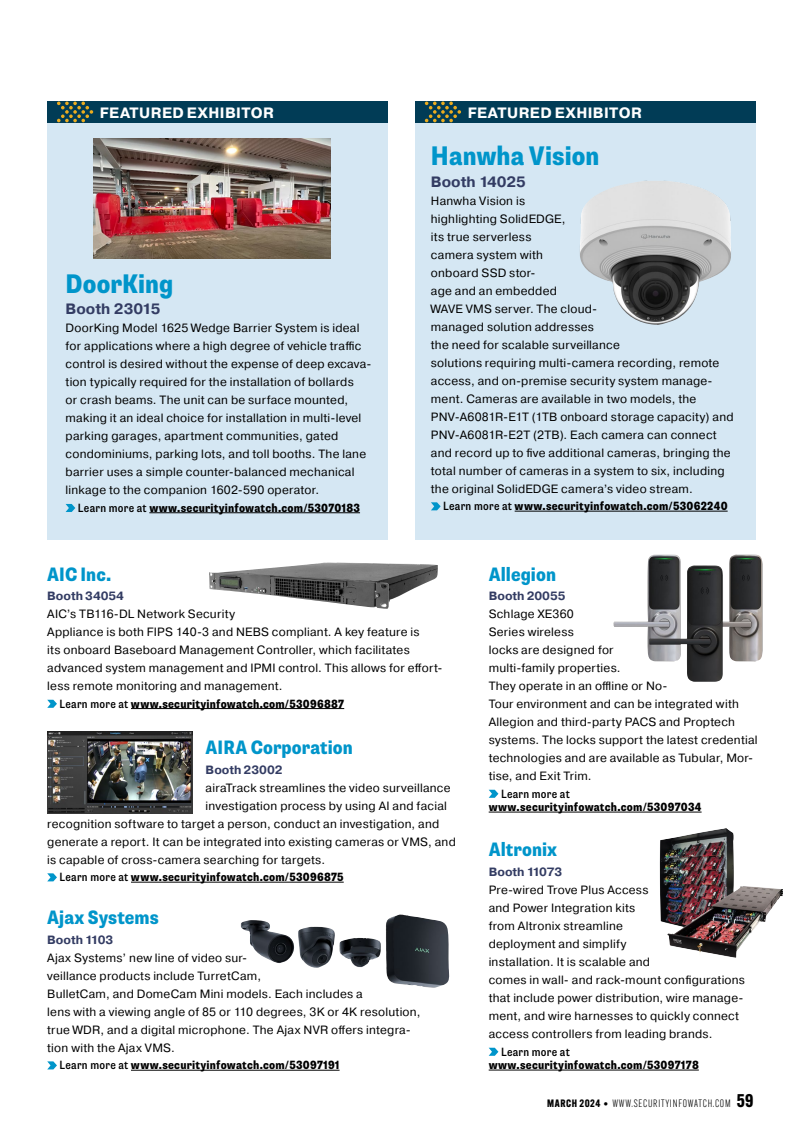
<style>
.page{position:relative;width:810px;height:1134px;background:#fff}
.page>*{position:absolute;margin:0;border:0;box-sizing:border-box;transform-origin:0 0}
.t1{font:800 condensed 27px "Supria Sans";color:#0095ca}
.t2{font:800 condensed 19.5px "Supria Sans";letter-spacing:.005em;color:#0095ca}
.t3{font:700 15px "Pragmatica";letter-spacing:.025em;color:#fff}
.t4{font:700 15px "Pragmatica";color:#333c63}
.t5{font:12px/18px "Pragmatica";letter-spacing:.02em;color:#000}
.t6{font:800 condensed 12px "Supria Sans";letter-spacing:.02em;color:#000}
.t7{font:700 12px "Pragmatica";color:#333c63}
.t8{font:500 condensed 12px "Supria Sans";letter-spacing:.02em;color:#000}
.t9{font:300 10.5px "Alternate Gothic ATF";letter-spacing:.07em;color:#000}
.s1{font-weight:500}
.s2{font-weight:700}
.s3{font-weight:700;font-size:18px}
</style>
<div class="page">
<div style="left:47px;top:101px;width:341px;height:439px;background:#d5e7f3"></div>
<div style="left:47px;top:101px;width:341px;height:22px;background:#013c56"></div>
<svg style="left:57px;top:102px;width:36px;height:20px"></svg>
<div style="left:415px;top:101px;width:341px;height:439px;background:#d5e7f3"></div>
<div style="left:415px;top:101px;width:341px;height:22px;background:#013c56"></div>
<svg style="left:425px;top:102px;width:36px;height:20px"></svg>
<hr style="left:149px;top:513px;width:211px;height:1px;background:#000">
<svg style="left:66px;top:504px;width:9px;height:8px"></svg>
<img style="left:93px;top:139px;width:238px;height:120px">
<hr style="left:515px;top:511px;width:213px;height:1px;background:#000">
<svg style="left:431px;top:502px;width:10px;height:8px"></svg>
<img style="left:580px;top:181px;width:151px;height:144px">
<hr style="left:131px;top:882px;width:213px;height:1px;background:#000">
<svg style="left:47px;top:873px;width:10px;height:8px"></svg>
<img style="left:47px;top:732px;width:145px;height:81px">
<hr style="left:131px;top:708px;width:213px;height:1px;background:#000">
<svg style="left:47px;top:700px;width:10px;height:8px"></svg>
<img style="left:209px;top:563px;width:229px;height:46px">
<hr style="left:131px;top:1070px;width:209px;height:1px;background:#000">
<svg style="left:47px;top:1061px;width:10px;height:8px"></svg>
<img style="left:240px;top:915px;width:210px;height:73px">
<hr style="left:489px;top:812px;width:213px;height:1px;background:#000">
<svg style="left:489px;top:790px;width:9px;height:8px"></svg>
<img style="left:613px;top:554px;width:150px;height:128px">
<hr style="left:489px;top:1070px;width:210px;height:1px;background:#000">
<svg style="left:489px;top:1048px;width:9px;height:8px"></svg>
<img style="left:659px;top:828px;width:124px;height:130px">
<p class="t3" style="left:100px;top:103px;width:175px">FEATURED EXHIBITOR</p>
<p class="t3" style="left:468px;top:103px;width:175px">FEATURED EXHIBITOR</p>
<h1 class="t1" style="left:66px;top:267px;width:109px">DoorKing</h1>
<p class="t4" style="left:66px;top:299px;width:96px">Booth 23015</p>
<p class="t5" style="left:66px;top:319px;width:307px">DoorKing Model 1625 Wedge Barrier System is ideal for applications where a high degree of vehicle traffic control is desired without the expense of deep excava&shy;tion typically required for the installation of bollards<br>or crash beams. The unit can be surface mounted, making it an ideal choice for installation in multi-level parking garages, apartment communities, gated condominiums, parking lots, and toll booths. The lane barrier uses a simple counter-balanced mechanical linkage to the companion 1602-590 operator.</p>
<p class="t6" style="left:78px;top:501px;width:284px"><span class="s1">Learn more at</span> www.securityinfowatch.com/53070183</p>
<h1 class="t1" style="left:431px;top:139px;width:170px">Hanwha Vision</h1>
<p class="t4" style="left:431px;top:172px;width:97px">Booth 14025</p>
<p class="t5" style="left:431px;top:192px;width:304px">Hanwha Vision is<br>highlighting SolidEDGE,<br>its true serverless<br>camera system with<br>onboard SSD stor-<br>age and an embedded<br>WAVE VMS server. The cloud-<br>managed solution addresses<br>the need for scalable surveillance<br>solutions requiring multi-camera recording, remote access, and on-premise security system manage&shy;ment. Cameras are available in two models, the PNV-A6081R-E1T (1TB onboard storage capacity) and PNV-A6081R-E2T (2TB). Each camera can connect and record up to five additional cameras, bringing the total number of cameras in a system to six, including the original SolidEDGE camera’s video stream.</p>
<p class="t6" style="left:443px;top:499px;width:286px"><span class="s1">Learn more at</span> www.securityinfowatch.com/53062240</p>
<h2 class="t2" style="left:47px;top:562px;width:66px">AIC Inc.</h2>
<p class="t7" style="left:47px;top:588px;width:78px">Booth 34054</p>
<p class="t5" style="left:47px;top:605px;width:397px">AIC’s TB116-DL Network Security<br>Appliance is both FIPS 140-3 and NEBS compliant. A key feature is<br>its onboard Baseboard Management Controller, which facilitates advanced system management and IPMI control. This allows for effort&shy;less remote monitoring and management.</p>
<p class="t6" style="left:60px;top:696px;width:286px"><span class="s1">Learn more at</span> www.securityinfowatch.com/53096887</p>
<h2 class="t2" style="left:206px;top:736px;width:149px">AIRA Corporation</h2>
<p class="t7" style="left:206px;top:762px;width:79px">Booth 23002</p>
<p class="t5" style="left:206px;top:779px;width:247px">airaTrack streamlines the video surveillance</p>
<p class="t5" style="left:206px;top:797px;width:243px">investigation process by using AI and facial</p>
<p class="t5" style="left:47px;top:815px;width:394px">recognition software to target a person, conduct an investigation, and</p>
<p class="t5" style="left:47px;top:833px;width:410px">generate a report. It can be integrated into existing cameras or VMS, and</p>
<p class="t5" style="left:47px;top:851px;width:279px">is capable of cross-camera searching for targets.</p>
<p class="t6" style="left:60px;top:870px;width:286px"><span class="s1">Learn more at</span> www.securityinfowatch.com/53096875</p>
<h2 class="t2" style="left:47px;top:906px;width:113px">Ajax Systems</h2>
<p class="t7" style="left:47px;top:932px;width:68px">Booth 1103</p>
<p class="t5" style="left:47px;top:949px;width:375px">Ajax Systems’ new line of video sur-<br>veillance products include TurretCam,<br>BulletCam, and DomeCam Mini models. Each includes a<br>lens with a viewing angle of 85 or 110 degrees, 3K or 4K resolution, true WDR, and a digital microphone. The Ajax NVR offers integra&shy;tion with the Ajax VMS.</p>
<p class="t6" style="left:60px;top:1058px;width:281px"><span class="s1">Learn more at</span> www.securityinfowatch.com/53097191</p>
<h2 class="t2" style="left:489px;top:562px;width:69px">Allegion</h2>
<p class="t7" style="left:489px;top:588px;width:79px">Booth 20055</p>
<p class="t5" style="left:489px;top:605px;width:271px">Schlage XE360<br>Series wireless<br>locks are designed for<br>multi-family properties.<br>They operate in an offline or No-<br>Tour environment and can be integrated with<br>Allegion and third-party PACS and Proptech systems. The locks support the latest credential technologies and are available as Tubular, Mor&shy;tise, and Exit Trim.</p>
<p class="t8" style="left:501px;top:787px;width:70px">Learn more at</p>
<p class="t6" style="left:489px;top:800px;width:214px">www.securityinfowatch.com/53097034</p>
<h2 class="t2" style="left:489px;top:838px;width:70px">Altronix</h2>
<p class="t7" style="left:489px;top:864px;width:75px">Booth 11073</p>
<p class="t5" style="left:489px;top:881px;width:258px">Pre-wired Trove Plus Access<br>and Power Integration kits<br>from Altronix streamline<br>deployment and simplify<br>installation. It is scalable and<br>comes in wall- and rack-mount configurations that include power distribution, wire manage&shy;ment, and wire harnesses to quickly connect access controllers from leading brands.</p>
<p class="t8" style="left:501px;top:1045px;width:70px">Learn more at</p>
<p class="t6" style="left:489px;top:1058px;width:212px">www.securityinfowatch.com/53097178</p>
<p class="t9" style="left:547px;top:1097px;width:208px"><span class="s2">MARCH 2024 •</span> WWW.SECURITYINFOWATCH.COM <span class="s3">59</span></p>
</div>
